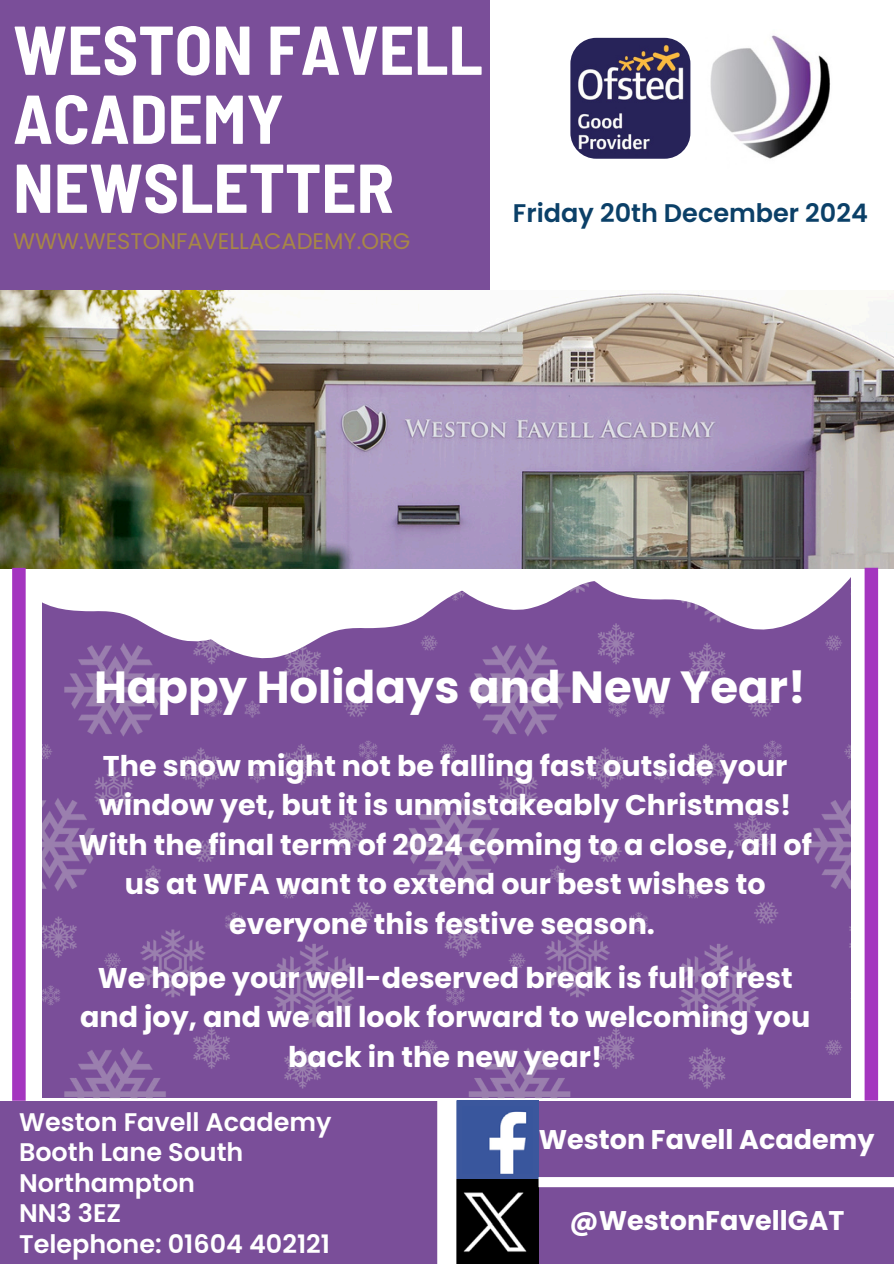
<style>
.page{position:relative;width:894px;height:1264px;background:#fff}
.page>*{position:absolute;margin:0;border:0;box-sizing:border-box;transform-origin:0 0}
.t1{font:700 semi-condensed 69px/69px "Barlow";color:#fff}
.t2{font:700 45px "Poppins";color:#fff}
.t3{font:700 28.5px/39.6px "Poppins";color:#fff;text-align:center}
.t4{font:700 27px "Poppins";color:#fff}
.t5{font:600 25.5px/30.3px "Poppins";color:#fff}
.t6{font:600 25.5px "Poppins";color:#0b4068}
.t7{font:22.5px "Poppins";color:#a88746}
</style>
<div class="page">
<div style="left:0;top:0;width:489px;height:548px;background:#7a4e99"></div>
<div style="left:0;top:1100px;width:893px;height:163px;background:#7a4e99"></div>
<img style="left:710px;top:35px;width:120px;height:124px">
<img style="left:570px;top:38px;width:120px;height:120px;border-radius:26px">
<img style="left:43px;top:613px;width:807px;height:485px">
<svg style="left:528px;top:568px;width:357px;height:65px"></svg>
<svg style="left:497px;top:568px;width:251px;height:45px"></svg>
<svg style="left:140px;top:568px;width:357px;height:93px"></svg>
<svg style="left:0;top:568px;width:318px;height:76px"></svg>
<img style="left:0;top:290px;width:893px;height:278px">
<div style="left:12px;top:568px;width:14px;height:532px;background:#a435bf"></div>
<div style="left:864px;top:567px;width:13px;height:533px;background:#a435bf"></div>
<svg style="left:456px;top:1100px;width:82px;height:163px;background:#3f4b67"></svg>
<div style="left:437px;top:1098px;width:19px;height:165px;background:#fff"></div>
<div style="left:538px;top:1176px;width:355px;height:11px;background:#fff"></div>
<h1 class="t1" style="left:13px;top:13px;width:471px">WESTON FAVELL<br>ACADEMY<br>NEWSLETTER</h1>
<p class="t7" style="left:13px;top:225px;width:398px">WWW.WESTONFAVELLACADEMY.ORG</p>
<p class="t6" style="left:513px;top:195px;width:356px">Friday 20th December 2024</p>
<h4 class="t2" style="left:94px;top:656px;width:713px">Happy Holidays and New Year!</h4>
<p class="t3" style="left:78px;top:745px;width:735px">The snow might not be falling fast outside your window yet, but it is unmistakeably Christmas!<br>With the final term of 2024 coming to a close, all of us at WFA want to extend our best wishes to everyone this festive season.</p>
<p class="t3" style="left:80px;top:957px;width:731px">We hope your well-deserved break is full of rest and joy, and we all look forward to welcoming you back in the new year!</p>
<p class="t5" style="left:19px;top:1106px;width:314px">Weston Favell Academy<br>Booth Lane South<br>Northampton<br>NN3 3EZ<br>Telephone: 01604 402121</p>
<p class="t4" style="left:538px;top:1120px;width:337px">Weston Favell Academy</p>
<p class="t4" style="left:569px;top:1201px;width:276px">@WestonFavellGAT</p>
</div>
